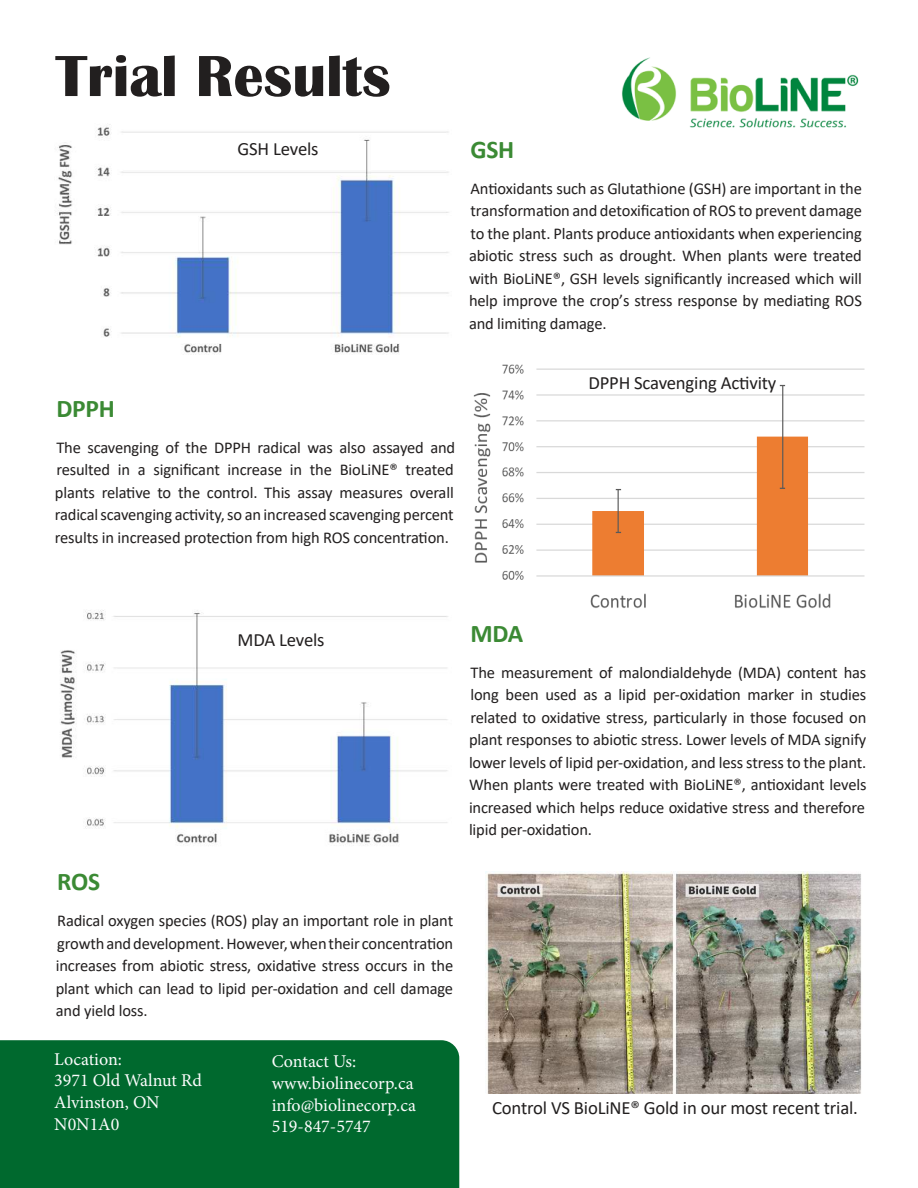
<style>
.page{position:relative;width:918px;height:1188px;background:#fff}
.page>*{position:absolute;margin:0;border:0;box-sizing:border-box;transform-origin:0 0}
.t1{font:700 60px "Britannic";color:#221f1f}
.t2{font:700 25.5px "Calibri";letter-spacing:-.01em;color:#3b8a34}
.t3{font:18.75px "Calibri";letter-spacing:-.01em;color:#221f1f}
.t4{font:18px/21.6px "Minion Pro";color:#fcfcfc}
.t5{font:16.5px/22.5px "Calibri";letter-spacing:-.01em;color:#221f1f;text-align:justify}
</style>
<div class="page">
<img style="left:60px;top:610px;width:388px;height:235px">
<img style="left:57px;top:124px;width:392px;height:231px">
<div style="left:0;top:1040px;width:459px;height:148px;background:#00692e"></div>
<img style="left:473px;top:364px;width:392px;height:244px">
<img style="left:622px;top:57px;width:237px;height:71px">
<img style="left:485px;top:871px;width:377px;height:223px">
<h1 class="t1" style="left:56px;top:55px;width:336px">Trial Results</h1>
<p class="t3" style="left:238px;top:136px;width:83px">GSH Levels</p>
<h2 class="t2" style="left:471px;top:131px;width:45px">GSH</h2>
<p class="t5" style="left:469px;top:177px;width:394px">An琀椀oxidants such as Glutathione (GSH) are important in the transforma琀椀on and detoxi昀椀ca琀椀on of ROS to prevent damage to the plant. Plants produce an琀椀oxidants when experiencing abio琀椀c stress such as drought. When plants were treated with BioLiNE®, GSH levels signi昀椀cantly increased which will help improve the crop’s stress response by media琀椀ng ROS and limi琀椀ng damage.</p>
<h2 class="t2" style="left:56px;top:390px;width:60px">DPPH</h2>
<p class="t5" style="left:55px;top:435px;width:402px">The scavenging of the DPPH radical was also assayed and resulted in a signi昀椀cant increase in the BioLiNE® treated plants rela琀椀ve to the control. This assay measures overall radical scavenging ac琀椀vity, so an increased scavenging percent results in increased protec琀椀on from high ROS concentra琀椀on.</p>
<p class="t3" style="left:588px;top:370px;width:190px">DPPH Scavenging Ac琀椀vity</p>
<p class="t3" style="left:238px;top:626px;width:89px">MDA Levels</p>
<h2 class="t2" style="left:57px;top:864px;width:44px">ROS</h2>
<p class="t5" style="left:56px;top:909px;width:399px">Radical oxygen species (ROS) play an important role in plant growth and development. However, when their concentra琀椀on increases from abio琀椀c stress, oxida琀椀ve stress occurs in the plant which can lead to lipid per-oxida琀椀on and cell damage and yield loss.</p>
<p class="t4" style="left:54px;top:1050px;width:149px">Location:<br>3971 Old Walnut Rd<br>Alvinston, ON<br>N0N1A0</p>
<p class="t4" style="left:272px;top:1053px;width:146px">Contact Us: www.biolinecorp.ca info@biolinecorp.ca<br>519-847-5747</p>
<h2 class="t2" style="left:471px;top:615px;width:54px">MDA</h2>
<p class="t5" style="left:469px;top:660px;width:399px">The measurement of malondialdehyde (MDA) content has long been used as a lipid per-oxida琀椀on marker in studies related to oxida琀椀ve stress, par琀椀cularly in those focused on plant responses to abio琀椀c stress. Lower levels of MDA signify lower levels of lipid per-oxida琀椀on, and less stress to the plant.<br>When plants were treated with BioLiNE®, an琀椀oxidant levels increased which helps reduce oxida琀椀ve stress and therefore lipid per-oxida琀椀on.</p>
<p class="t3" style="left:492px;top:1094px;width:367px">Control VS BioLiNE® Gold in our most recent trial.</p>
</div>
